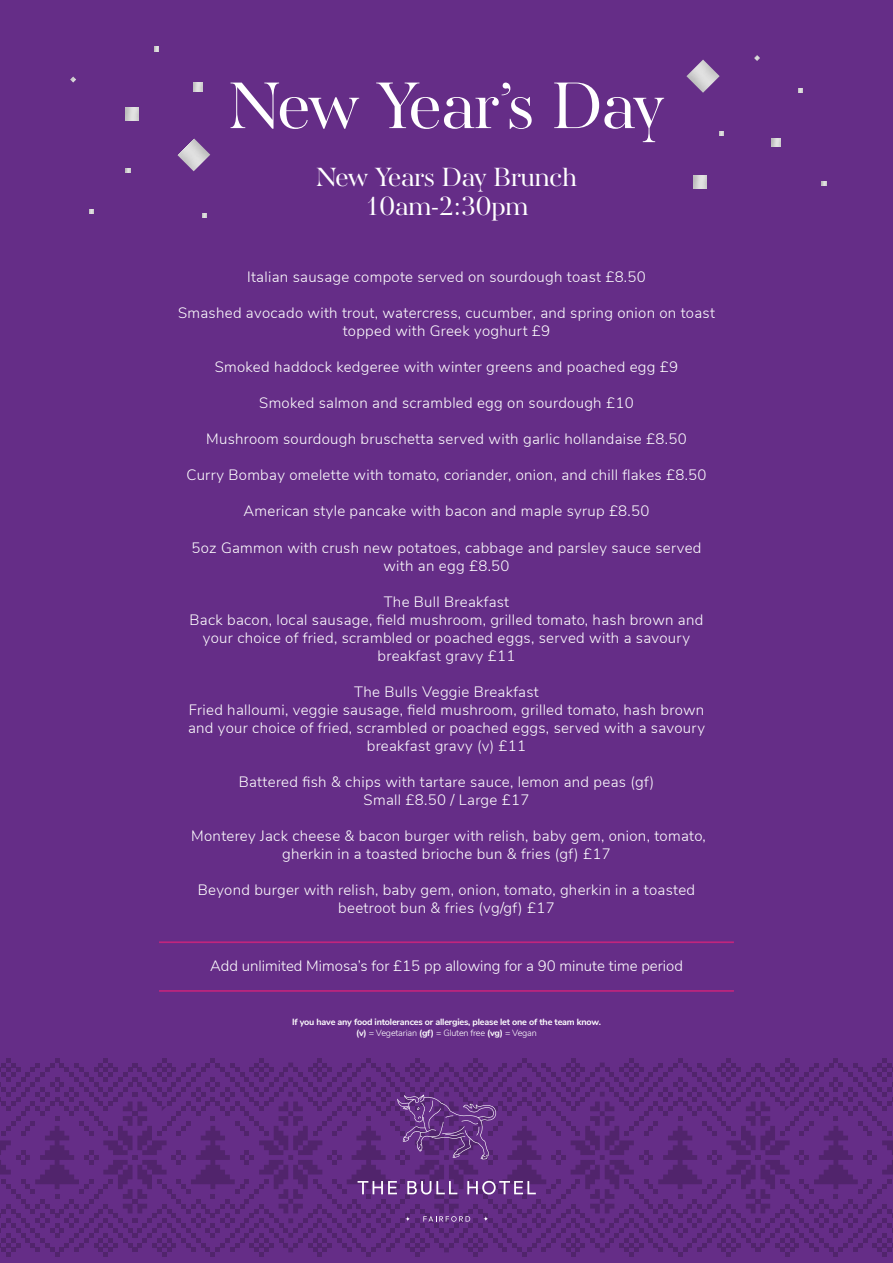
<style>
.page{position:relative;width:893px;height:1263px;background:#652d87}
.page>*{position:absolute;margin:0;border:0;box-sizing:border-box;transform-origin:0 0}
.t1{font:67.5px "AW Conqueror Std Didot";letter-spacing:-.04em;color:#fff}
.t2{font:27px/28.5px "AW Conqueror Std Didot";letter-spacing:-.02em;color:#fff;text-align:center}
.t3{font:300 15px/18px "Nunito Sans";letter-spacing:.02em;color:#fff;text-align:center}
.t4{font:300 15px "Nunito Sans";color:#fff}
.t5{font:700 9px/10.5px "Nunito Sans";letter-spacing:-.02em;color:#fff;text-align:center}
.s1{font-weight:300}
</style>
<div class="page">
<img style="left:177px;top:138px;width:33px;height:33px">
<svg style="left:126px;top:107px;width:13px;height:13px"></svg>
<svg style="left:89px;top:209px;width:5px;height:4px"></svg>
<svg style="left:70px;top:77px;width:6px;height:6px"></svg>
<svg style="left:202px;top:213px;width:4px;height:5px"></svg>
<svg style="left:798px;top:89px;width:4px;height:4px"></svg>
<svg style="left:155px;top:47px;width:4px;height:4px"></svg>
<svg style="left:719px;top:132px;width:4px;height:4px"></svg>
<svg style="left:822px;top:182px;width:4px;height:4px"></svg>
<svg style="left:754px;top:55px;width:6px;height:6px"></svg>
<svg style="left:772px;top:138px;width:8px;height:9px"></svg>
<svg style="left:126px;top:168px;width:4px;height:4px"></svg>
<svg style="left:694px;top:175px;width:13px;height:13px"></svg>
<svg style="left:194px;top:83px;width:8px;height:8px"></svg>
<img style="left:686px;top:60px;width:34px;height:33px">
<svg style="left:0;top:1058px;width:893px;height:199px"></svg>
<hr style="left:159px;top:941px;width:575px;height:2px;background:#c1257d">
<hr style="left:159px;top:990px;width:575px;height:2px;background:#c1257d">
<h1 class="t1" style="left:229px;top:73px;width:437px">New Year’s Day</h1>
<h2 class="t2" style="left:316px;top:165px;width:262px">New Years Day Brunch<br>10am-2:30pm</h2>
<p class="t3" style="left:247px;top:267px;width:400px">Italian sausage compote served on sourdough toast £8.50</p>
<p class="t3" style="left:178px;top:303px;width:538px">Smashed avocado with trout, watercress, cucumber, and spring onion on toast topped with Greek yoghurt £9</p>
<p class="t3" style="left:215px;top:357px;width:465px">Smoked haddock kedgeree with winter greens and poached egg £9</p>
<p class="t3" style="left:259px;top:393px;width:376px">Smoked salmon and scrambled egg on sourdough £10</p>
<p class="t3" style="left:206px;top:429px;width:482px">Mushroom sourdough bruschetta served with garlic hollandaise £8.50</p>
<p class="t3" style="left:186px;top:465px;width:522px">Curry Bombay omelette with tomato, coriander, onion, and chill flakes £8.50</p>
<p class="t3" style="left:243px;top:501px;width:408px">American style pancake with bacon and maple syrup £8.50</p>
<p class="t3" style="left:191px;top:537px;width:511px">5oz Gammon with crush new potatoes, cabbage and parsley sauce served with an egg £8.50</p>
<p class="t3" style="left:190px;top:591px;width:515px">The Bull Breakfast<br>Back bacon, local sausage, field mushroom, grilled tomato, hash brown and your choice of fried, scrambled or poached eggs, served with a savoury breakfast gravy £11</p>
<p class="t3" style="left:188px;top:681px;width:518px">The Bulls Veggie Breakfast<br>Fried halloumi, veggie sausage, field mushroom, grilled tomato, hash brown and your choice of fried, scrambled or poached eggs, served with a savoury breakfast gravy (v) £11</p>
<p class="t3" style="left:239px;top:771px;width:417px">Battered fish &amp; chips with tartare sauce, lemon and peas (gf)<br>Small £8.50 / Large £17</p>
<p class="t3" style="left:191px;top:825px;width:516px">Monterey Jack cheese &amp; bacon burger with relish, baby gem, onion, tomato, gherkin in a toasted brioche bun &amp; fries (gf) £17</p>
<p class="t3" style="left:198px;top:879px;width:499px">Beyond burger with relish, baby gem, onion, tomato, gherkin in a toasted beetroot bun &amp; fries (vg/gf) £17</p>
<p class="t4" style="left:210px;top:954px;width:475px">Add unlimited Mimosa’s for £15 pp allowing for a 90 minute time period</p>
<p class="t5" style="left:292px;top:1016px;width:310px">If you have any food intolerances or allergies, please let one of the team know. (v) <span class="s1">= Vegetarian</span> (gf) <span class="s1">= Gluten free</span> (vg) <span class="s1">= Vegan</span></p>
</div>
